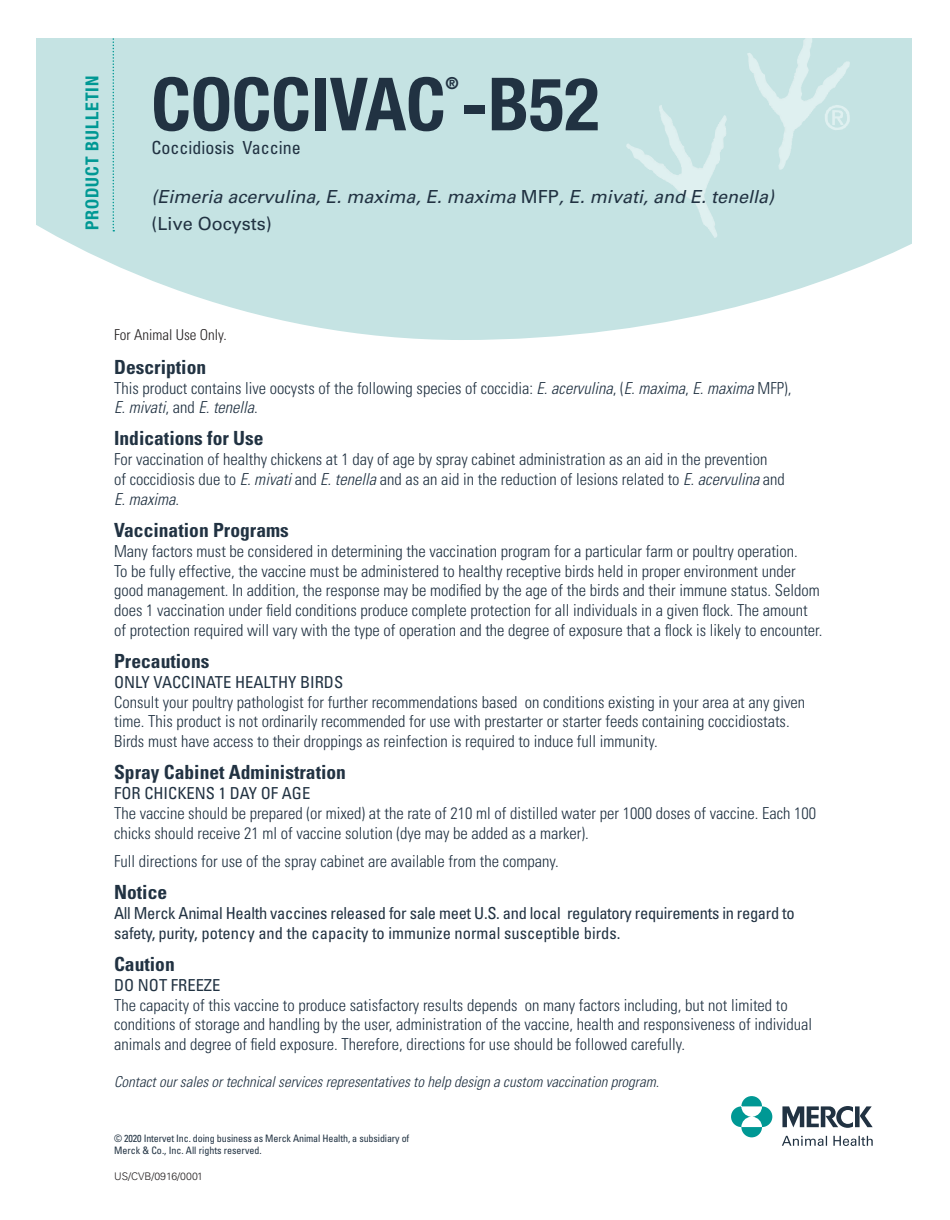
<style>
.page{position:relative;width:950px;height:1220px;background:#fff}
.page>*{position:absolute;margin:0;border:0;box-sizing:border-box;transform-origin:0 0}
.t1{font:700 condensed 73.5px "Helvetica Neue";color:#213242}
.t2{font:700 condensed 19.5px "Univers";color:#213242}
.t3{font:italic 18px/27px "Univers";color:#213242}
.t4{font:condensed 18px "Univers";color:#213242}
.t5{font:700 condensed 18px "Helvetica Neue";letter-spacing:.05em;color:#009894}
.t6{font:700 condensed 16.65px "Helvetica Neue";color:#213242}
.t7{font:300 condensed 16.5px/19.8px "Univers";color:#213242}
.t8{font:condensed 16.5px/19.8px "Univers";letter-spacing:-.02em;color:#213242}
.t9{font:condensed 16.5px "Univers";color:#213242}
.t10{font:italic 300 condensed 15px "Univers";color:#213242}
.t11{font:300 condensed 15px "Univers";color:#231f20}
.t12{font:300 10.5px "Univers";color:#231f20}
.t13{font:condensed 10.2px/12.3px "Univers";letter-spacing:-.01em;color:#213242}
.s1{font-style:normal}
.s2{font-style:italic}
</style>
<div class="page">
<svg style="left:36px;top:38px;width:876px;height:302px;background:#cce6e6"></svg>
<img style="left:747px;top:38px;width:102px;height:132px">
<svg style="left:112px;top:38px;width:2px;height:193px"></svg>
<svg style="left:731px;top:1096px;width:41px;height:41px"></svg>
<svg style="left:782px;top:1106px;width:90px;height:40px"></svg>
<p class="t5" style="left:81px;top:230px;width:156px;rotate:-90deg">PRODUCT BULLETIN</p>
<h1 class="t1" style="left:151px;top:60px;width:449px">COCCIVAC -B52</h1>
<p class="t6" style="left:445px;top:73px;width:15px">®</p>
<p class="t4" style="left:151px;top:136px;width:151px">Coccidiosis Vaccine</p>
<p class="t3" style="left:151px;top:183px;width:624px">(Eimeria acervulina, E. maxima, E. maxima <span class="s1">MFP</span>, E. mivati, and E. tenella) <span class="s1">(Live Oocysts)</span></p>
<p class="t11" style="left:114px;top:325px;width:114px">For Animal Use Only.</p>
<p class="t2" style="left:114px;top:355px;width:94px">Description</p>
<p class="t7" style="left:114px;top:378px;width:679px">This product contains live oocysts of the following species of coccidia: <span class="s2">E. acervulina</span>, (<span class="s2">E. maxima</span>, <span class="s2">E. maxima</span> MFP),<br><span class="s2">E. mivati</span>, and <span class="s2">E. tenella</span>.</p>
<p class="t2" style="left:114px;top:426px;width:151px">Indications for Use</p>
<p class="t7" style="left:114px;top:449px;width:672px">For vaccination of healthy chickens at 1 day of age by spray cabinet administration as an aid in the prevention<br>of coccidiosis due to <span class="s2">E. mivati</span> and <span class="s2">E. tenella</span> and as an aid in the reduction of lesions related to <span class="s2">E. acervulina</span> and<br><span class="s2">E. maxima</span>.</p>
<p class="t2" style="left:114px;top:518px;width:176px">Vaccination Programs</p>
<p class="t7" style="left:114px;top:541px;width:709px">Many factors must be considered in determining the vaccination program for a particular farm or poultry operation.<br>To be fully effective, the vaccine must be administered to healthy receptive birds held in proper environment under good management. In addition, the response may be modified by the age of the birds and their immune status. Seldom does 1 vaccination under field conditions produce complete protection for all individuals in a given flock. The amount of protection required will vary with the type of operation and the degree of exposure that a flock is likely to encounter.</p>
<p class="t2" style="left:114px;top:649px;width:97px">Precautions</p>
<p class="t9" style="left:114px;top:671px;width:231px">ONLY VACCINATE HEALTHY BIRDS</p>
<p class="t7" style="left:114px;top:692px;width:692px">Consult your poultry pathologist for further recommendations based on conditions existing in your area at any given time. This product is not ordinarily recommended for use with prestarter or starter feeds containing coccidiostats.<br>Birds must have access to their droppings as reinfection is required to induce full immunity.</p>
<p class="t2" style="left:114px;top:760px;width:233px">Spray Cabinet Administration</p>
<p class="t9" style="left:114px;top:783px;width:198px">FOR CHICKENS 1 DAY OF AGE</p>
<p class="t7" style="left:114px;top:803px;width:703px">The vaccine should be prepared (or mixed) at the rate of 210 ml of distilled water per 1000 doses of vaccine. Each 100 chicks should receive 21 ml of vaccine solution (dye may be added as a marker).</p>
<p class="t7" style="left:114px;top:851px;width:446px">Full directions for use of the spray cabinet are available from the company.</p>
<p class="t2" style="left:114px;top:880px;width:55px">Notice</p>
<p class="t8" style="left:114px;top:903px;width:682px">All Merck Animal Health vaccines released for sale meet U.S. and local regulatory requirements in regard to safety, purity, potency and the capacity to immunize normal susceptible birds.</p>
<p class="t2" style="left:114px;top:952px;width:62px">Caution</p>
<p class="t9" style="left:114px;top:974px;width:108px">DO NOT FREEZE</p>
<p class="t7" style="left:114px;top:994px;width:699px">The capacity of this vaccine to produce satisfactory results depends on many factors including, but not limited to conditions of storage and handling by the user, administration of the vaccine, health and responsiveness of individual animals and degree of field exposure. Therefore, directions for use should be followed carefully.</p>
<p class="t10" style="left:114px;top:1073px;width:546px">Contact our sales or technical services representatives to help design a custom vaccination program.</p>
<p class="t13" style="left:114px;top:1132px;width:297px">© 2020 Intervet Inc. doing business as Merck Animal Health, a subsidiary of<br>Merck &amp; Co., Inc. All rights reserved.</p>
<p class="t12" style="left:114px;top:1170px;width:90px">US/CVB/0916/0001</p>
</div>
